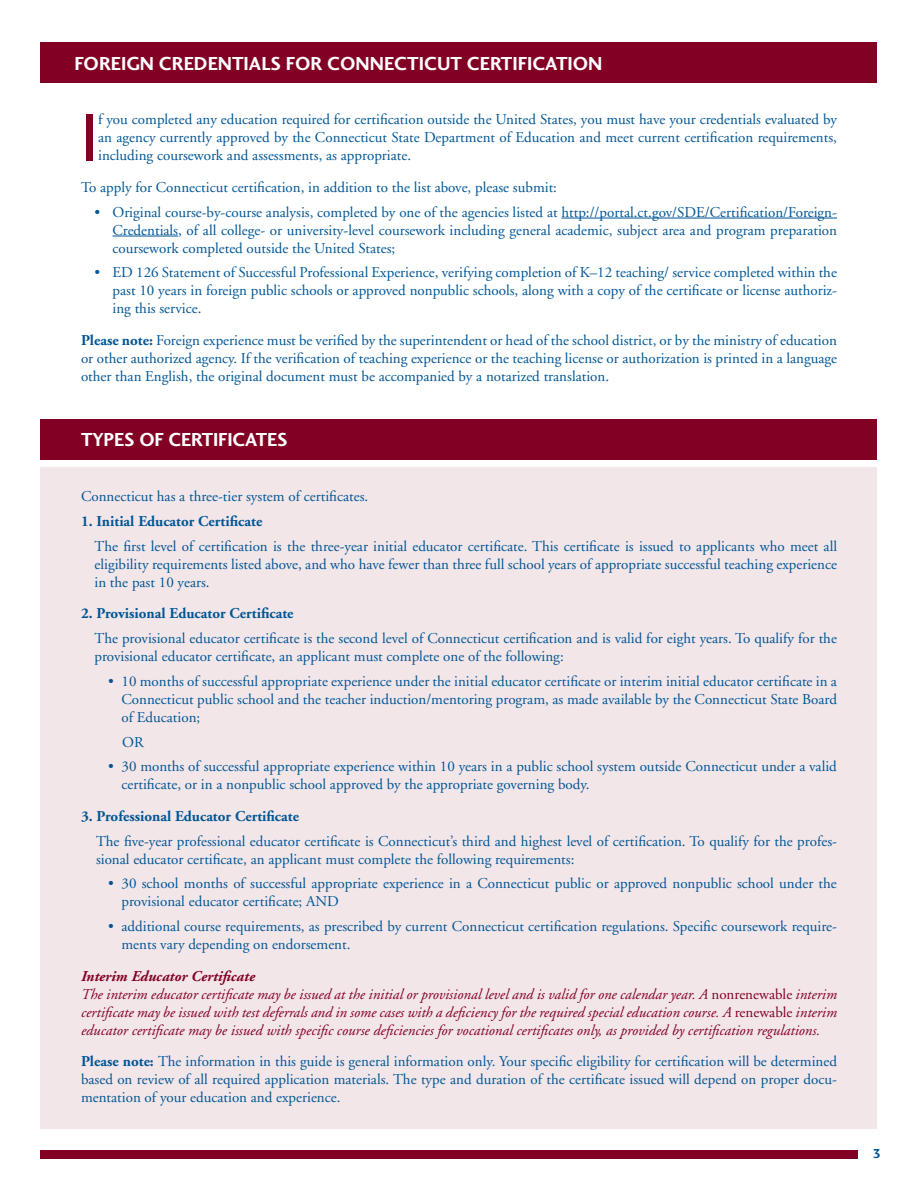
<style>
.page{position:relative;width:918px;height:1188px;background:#fff}
.page>*{position:absolute;margin:0;border:0;box-sizing:border-box;transform-origin:0 0}
.t1{font:69px "Charlotte Sans Book Plain";color:#820024}
.t2{font:19.5px "Charlotte Sans Bold Plain";color:#fff}
.t3{font:15px/18px "Adobe Garamond";color:#005695;text-align:justify}
.t4{font:italic 15px/18px "Adobe Garamond";color:#820024;text-align:justify}
.t5{font:700 15px "Adobe Garamond";color:#005695}
.t6{font:italic 700 15px "Adobe Garamond";color:#820024}
.t7{font:13.5px "Charlotte Sans Bold Plain";color:#005695}
.s1{font-weight:700}
.s2{font-style:normal}
</style>
<div class="page">
<div style="left:40px;top:42px;width:838px;height:41px;background:#820024"></div>
<hr style="left:561px;top:218px;width:276px;height:1px;background:#005695">
<hr style="left:112px;top:236px;width:66px;height:1px;background:#005695">
<div style="left:40px;top:468px;width:838px;height:661px;background:#f3e6e9"></div>
<div style="left:40px;top:419px;width:838px;height:41px;background:#820024"></div>
<div style="left:40px;top:1151px;width:818px;height:8px;background:#820024"></div>
<p class="t2" style="left:75px;top:52px;width:529px">FOREIGN CREDENTIALS FOR CONNECTICUT CERTIFICATION</p>
<p class="t1" style="left:81px;top:96px;width:19px">I</p>
<p class="t3" style="left:98px;top:111px;width:740px">f you completed any education required for certification outside the United States, you must have your credentials evaluated by an agency currently approved by the Connecticut State Department of Education and meet current certification requirements, including coursework and assessments, as appropriate.</p>
<p class="t3" style="left:81px;top:178px;width:478px">To apply for Connecticut certification, in addition to the list above, please submit:</p>
<p class="t3" style="left:112px;top:203px;width:726px;text-indent:-18px">• Original course-by-course analysis, completed by one of the agencies listed at http://portal.ct.gov/SDE/Certification/Foreign-Credentials, of all college- or university-level coursework including general academic, subject area and program preparation coursework completed outside the United States;</p>
<p class="t3" style="left:112px;top:264px;width:726px;text-indent:-18px">• ED 126 Statement of Successful Professional Experience, verifying completion of K–12 teaching/ service completed within the past 10 years in foreign public schools or approved nonpublic schools, along with a copy of the certificate or license authoriz&shy;ing this service.</p>
<p class="t3" style="left:81px;top:331px;width:758px"><span class="s1">Please note:</span> Foreign experience must be verified by the superintendent or head of the school district, or by the ministry of education or other authorized agency. If the verification of teaching experience or the teaching license or authorization is printed in a language other than English, the original document must be accompanied by a notarized translation.</p>
<p class="t2" style="left:81px;top:428px;width:208px">TYPES OF CERTIFICATES</p>
<p class="t3" style="left:81px;top:488px;width:289px">Connecticut has a three-tier system of certificates.</p>
<p class="t5" style="left:81px;top:513px;width:183px">1. Initial Educator Certificate</p>
<p class="t3" style="left:94px;top:538px;width:744px">The first level of certification is the three-year initial educator certificate. This certificate is issued to applicants who meet all eligibility requirements listed above, and who have fewer than three full school years of appropriate successful teaching experience in the past 10 years.</p>
<p class="t5" style="left:81px;top:606px;width:214px">2. Provisional Educator Certificate</p>
<p class="t3" style="left:94px;top:630px;width:744px">The provisional educator certificate is the second level of Connecticut certification and is valid for eight years. To qualify for the provisional educator certificate, an applicant must complete one of the following:</p>
<p class="t3" style="left:122px;top:673px;width:717px;text-indent:-14px">• 10 months of successful appropriate experience under the initial educator certificate or interim initial educator certificate in a Connecticut public school and the teacher induction/mentoring program, as made available by the Connecticut State Board of Education;</p>
<p class="t3" style="left:122px;top:733px;width:23px">OR</p>
<p class="t3" style="left:122px;top:758px;width:717px;text-indent:-14px">• 30 months of successful appropriate experience within 10 years in a public school system outside Connecticut under a valid certificate, or in a nonpublic school approved by the appropriate governing body.</p>
<p class="t5" style="left:81px;top:808px;width:220px">3. Professional Educator Certificate</p>
<p class="t3" style="left:96px;top:832px;width:742px">The five-year professional educator certificate is Connecticut’s third and highest level of certification. To qualify for the profes&shy;sional educator certificate, an applicant must complete the following requirements:</p>
<p class="t3" style="left:122px;top:875px;width:717px;text-indent:-14px">• 30 school months of successful appropriate experience in a Connecticut public or approved nonpublic school under the provisional educator certificate; AND</p>
<p class="t3" style="left:122px;top:918px;width:717px;text-indent:-14px">• additional course requirements, as prescribed by current Connecticut certification regulations. Specific coursework require&shy;ments vary depending on endorsement.</p>
<p class="t6" style="left:81px;top:968px;width:176px">Interim Educator Certificate</p>
<p class="t4" style="left:81px;top:985px;width:758px">The interim educator certificate may be issued at the initial or provisional level and is valid for one calendar year. A <span class="s2">nonrenewable</span> interim certificate may be issued with test deferrals and in some cases with a deficiency for the required special education course. A <span class="s2">renewable</span> interim educator certificate may be issued with specific course deficiencies for vocational certificates only, as provided by certification regulations.</p>
<p class="t3" style="left:81px;top:1053px;width:758px"><span class="s1">Please note:</span> The information in this guide is general information only. Your specific eligibility for certification will be determined based on review of all required application materials. The type and duration of the certificate issued will depend on proper docu&shy;mentation of your education and experience.</p>
<p class="t7" style="left:873px;top:1145px;width:10px">3</p>
</div>
